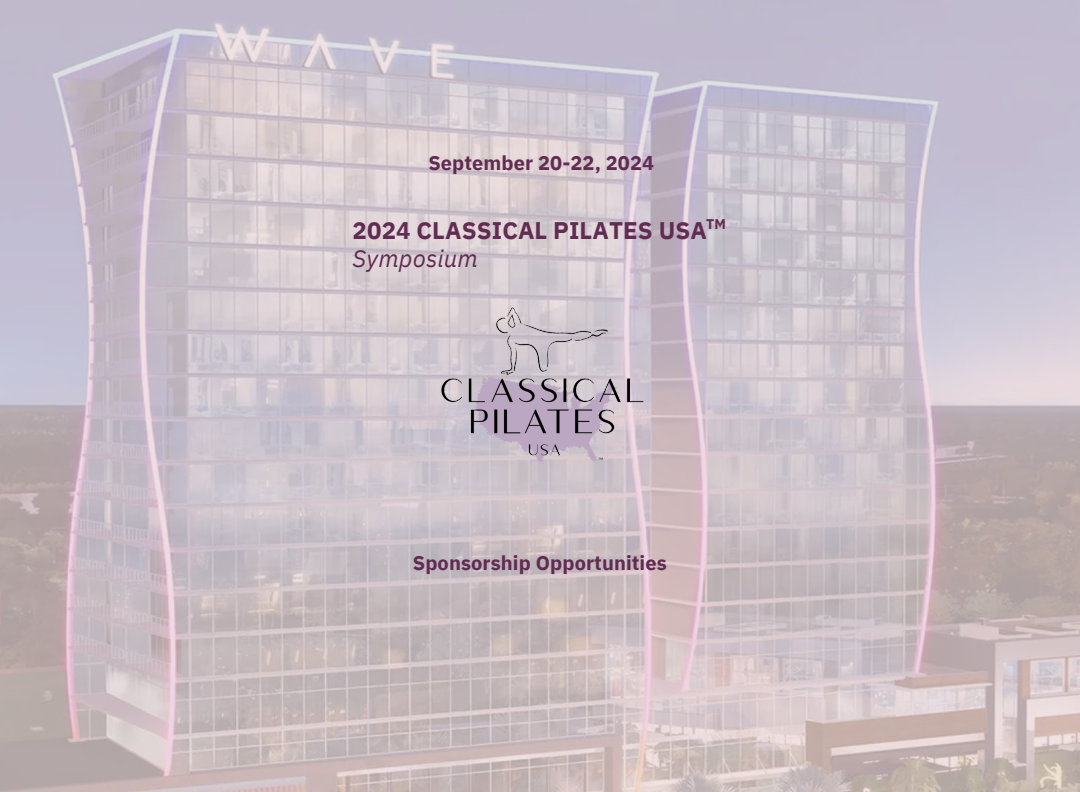
<style>
.page{position:relative;width:1080px;height:792px;background:#fff}
.page>*{position:absolute;margin:0;border:0;box-sizing:border-box;transform-origin:0 0}
.t1{font:700 24px/28.5px "IBM Plex Sans";letter-spacing:.005em;color:#612c51}
.t2{font:700 20px "IBM Plex Sans";letter-spacing:.005em;color:#612c51}
.t3{font:700 14px "IBM Plex Sans";color:#612c51}
.s1{font-weight:400;font-style:italic}
</style>
<div class="page">
<img style="left:0;top:0;width:1080px;height:792px">
<img style="left:417px;top:299px;width:246px;height:171px">
<h2 class="t2" style="left:428px;top:149px;width:227px">September 20-22, 2024</h2>
<p class="t1" style="left:353px;top:216px;width:356px">2024 CLASSICAL PILATES USA<br><span class="s1">Symposium</span></p>
<p class="t3" style="left:706px;top:215px;width:21px">TM</p>
<h1 class="t2" style="left:413px;top:549px;width:256px">Sponsorship Opportunities</h1>
</div>
